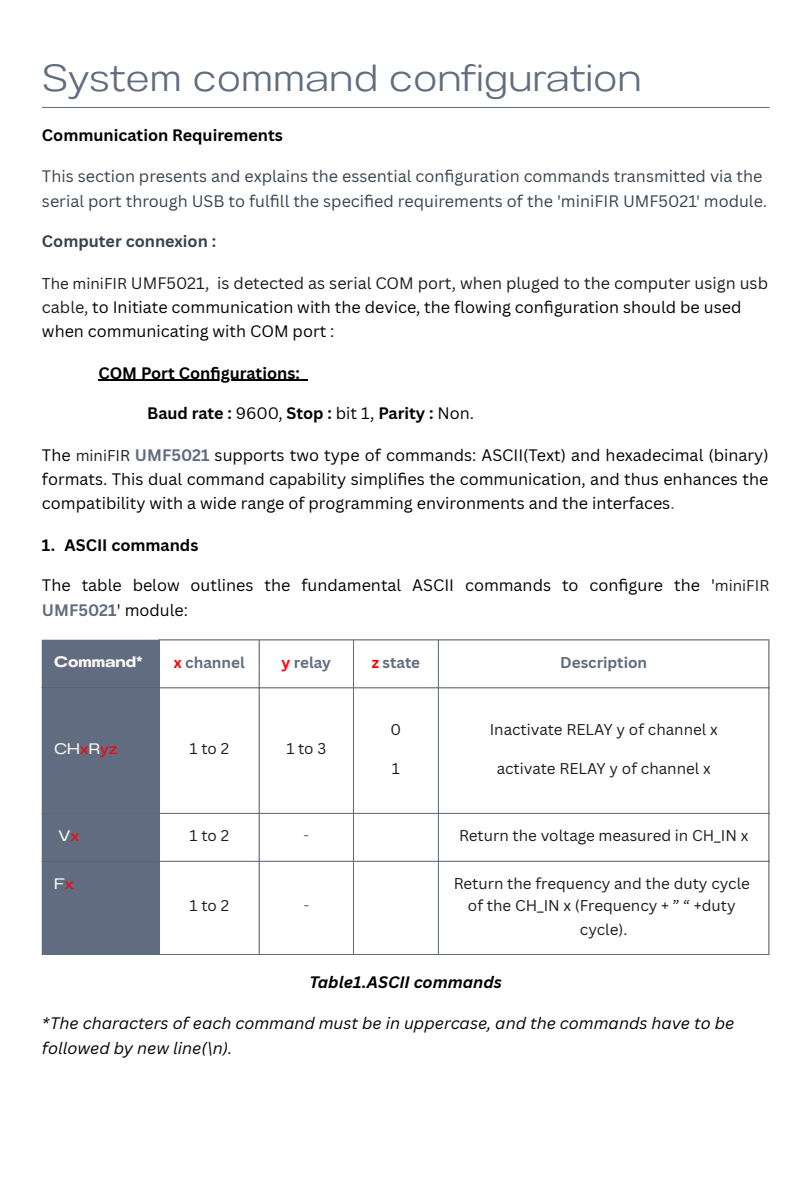
<style>
.page{position:relative;width:810px;height:1181px;background:#fff}
.page>*{position:absolute;margin:0;border:0;box-sizing:border-box;transform-origin:0 0}
.t1{font:37.65px "Anantason Light Wd 150";color:#616c80}
.t2{font:16.2px/24.3px "Canva Sans";color:#000}
.t3{font:16.2px/25.2px "Canva Sans";color:#374151}
.t4{font:700 16.2px "Canva Sans";color:#000}
.t5{font:italic 16.2px/25.2px "Canva Sans";color:#000}
.t6{font:italic 700 16.2px "Canva Sans";color:#000}
.t7{font:700 16.2px "Canva Sans";color:#374151}
.t8{font:15.15px/22.8px "Canva Sans";color:#1d1c1d;text-align:center}
.t9{font:700 15.15px "Canva Sans";color:#616c80}
.t10{font:15.15px "Anantason Wd 150";color:#f7f6f0}
.t11{font:15.15px "Anantason Bold Wd 150";color:#f7f6f0}
.t12{font:15.15px "Canva Sans";color:#616c80}
.s1{font-size:15.15px;color:#1d1c1d}
.s2{color:#1d1c1d}
.s3{font-weight:400}
.s4{font-weight:700;color:#616c80}
.s5{color:#374151}
.s6{color:#f00}
</style>
<div class="page">
<hr style="left:99px;top:379px;width:205px;height:1px;background:#000">
<hr style="left:42px;top:107px;width:727px;height:1px;background:#616c80">
<div style="left:42px;top:639px;width:117px;height:315px;background:#616c80"></div>
<hr style="left:159px;top:640px;width:1px;height:314px;background:#616c80">
<hr style="left:259px;top:640px;width:1px;height:314px;background:#616c80">
<hr style="left:353px;top:640px;width:1px;height:314px;background:#616c80">
<hr style="left:438px;top:640px;width:1px;height:314px;background:#616c80">
<hr style="left:768px;top:640px;width:1px;height:314px;background:#616c80">
<hr style="left:159px;top:639px;width:610px;height:1px;background:#616c80">
<hr style="left:42px;top:687px;width:727px;height:1px;background:#616c80">
<hr style="left:42px;top:813px;width:727px;height:1px;background:#616c80">
<hr style="left:42px;top:860px;width:727px;height:1px;background:#616c80">
<hr style="left:42px;top:954px;width:727px;height:1px;background:#616c80">
<p class="t1" style="left:42px;top:55px;width:601px">System command configuration</p>
<p class="t4" style="left:42px;top:124px;width:242px">Communication Requirements</p>
<p class="t3" style="left:42px;top:163px;width:726px">This section presents and explains the essential configuration commands transmitted via the serial port through USB to fulfi ll the specified requirements of the 'miniFIR UMF5021' module.</p>
<p class="t7" style="left:42px;top:230px;width:176px">Computer connexion :</p>
<p class="t2" style="left:42px;top:270px;width:728px"><span class="s1">The miniFIR</span> <span class="s2">UMF5021, is detected as serial COM port, when pluged to the computer usign usb cable,</span> to Initiate communication with the device, the flowing configuration should be used when communicating with COM port :</p>
<p class="t4" style="left:99px;top:361px;width:203px">COM Port Configurations:</p>
<p class="t4" style="left:147px;top:402px;width:329px">Baud rate : <span class="s3">9600,</span> Stop : <span class="s3">bit 1,</span> Parity : <span class="s3">Non.</span></p>
<p class="t2" style="left:42px;top:442px;width:728px;text-align:justify">The <span class="s1">miniFIR</span> <span class="s4">UMF5021</span> supports two type of commands: ASCII(Text) and hexadecimal (binary) formats. This dual command capability simplifies the communication, and thus enhances the compatibility with a wide range of programming environments and the interfaces<span class="s5">.</span></p>
<p class="t4" style="left:42px;top:533px;width:158px">1. ASCII commands</p>
<p class="t2" style="left:42px;top:572px;width:729px;line-height:25.2px">The table below outlines the fundamental ASCII commands to configure the '<span class="s1">miniFIR<br></span><span class="s4">UMF5021</span>' module:</p>
<p class="t11" style="left:54px;top:653px;width:90px">Command*</p>
<p class="t9" style="left:174px;top:651px;width:72px"><span class="s6">x</span> channel</p>
<p class="t9" style="left:282px;top:651px;width:51px"><span class="s6">y</span> relay</p>
<p class="t9" style="left:372px;top:651px;width:50px"><span class="s6">z</span> state</p>
<p class="t9" style="left:560px;top:651px;width:89px">Description</p>
<p class="t10" style="left:54px;top:740px;width:65px">CH<span class="s6">x</span>R<span class="s6">yz</span></p>
<p class="t8" style="left:190px;top:736px;width:41px">1to2</p>
<p class="t8" style="left:286px;top:736px;width:41px">1to3</p>
<p class="t8" style="left:391px;top:717px;width:12px">0</p>
<p class="t8" style="left:392px;top:757px;width:10px">1</p>
<p class="t8" style="left:490px;top:717px;width:229px">Inactivate RELAY y of channel x</p>
<p class="t8" style="left:497px;top:757px;width:215px">activate RELAY y of channel x</p>
<p class="t10" style="left:58px;top:827px;width:22px">V<span class="s6">x</span></p>
<p class="t8" style="left:190px;top:824px;width:41px">1to2</p>
<p class="t12" style="left:303px;top:825px;width:7px">-</p>
<p class="t8" style="left:459px;top:824px;width:291px">Return the voltage measured in CH_IN x</p>
<p class="t10" style="left:54px;top:875px;width:21px">F<span class="s6">x</span></p>
<p class="t8" style="left:190px;top:894px;width:41px">1to2</p>
<p class="t12" style="left:303px;top:895px;width:7px">-</p>
<p class="t8" style="left:454px;top:871px;width:298px">Return the frequency and the duty cycle of the CH_IN x (Frequency + ” “ +duty cycle).</p>
<p class="t6" style="left:309px;top:970px;width:194px">Table1.ASCII commands</p>
<p class="t5" style="left:42px;top:1009px;width:694px">*The characters of each command must be in uppercase, and the commands have to be followed by new line(\n).</p>
</div>
